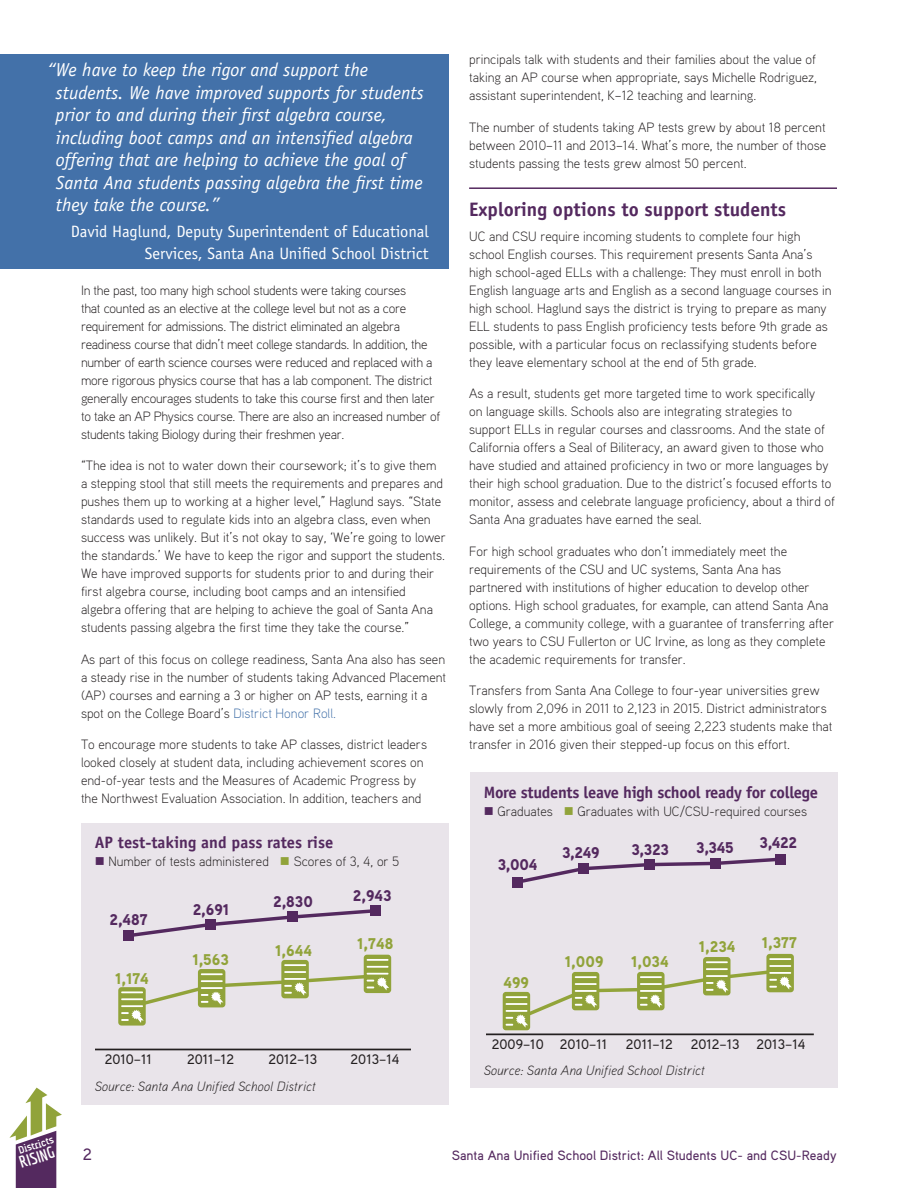
<style>
.page{position:relative;width:918px;height:1188px;background:#fff}
.page>*{position:absolute;margin:0;border:0;box-sizing:border-box;transform-origin:0 0}
.A_head{font:700 19.5px "Officina Sans Std";color:#54295f}
.pull_quote{font:italic 18.75px/22.5px "Officina Sans Std";color:#fff}
.pull_quote_source{font:16.5px/22.5px "Officina Sans Std";color:#fff;text-align:right}
.t1{font:700 16.5px "Officina Sans Std";letter-spacing:-.02em;color:#54295f}
.t2{font:700 16.5px "Officina Sans Std";color:#54295f}
.t3{font:500 16.5px "Aaux Pro";color:#54295f}
.t4{font:700 16.2px "Economica";color:#fff}
.t5{font:900 15.6px "Aaux Pro";letter-spacing:-.02em;color:#54295f}
.t6{font:900 15.6px "Aaux Pro";color:#91a33a}
.t7{font:500 13.8px "Aaux Pro";color:#231f20}
.body{font:300 13.5px/18px "Aaux Pro";color:#231f20}
.body-2{font:300 13.5px/18px "Aaux Pro";letter-spacing:-.02em;color:#231f20}
.body-3{font:italic 300 13.5px "Aaux Pro";color:#231f20}
.t8{font:500 13.5px "Aaux Pro";color:#54295f}
.t9{font:700 10.8px "A Udimat";color:#fff}
.s1{color:#4371a9}
.s2{color:#54295f}
.s3{color:#91a33a}
</style>
<div class="page">
<svg style="left:9px;top:1088px;width:53px;height:100px"></svg>
<hr style="left:469px;top:187px;width:368px;height:2px;background:#54295f">
<div style="left:470px;top:772px;width:368px;height:316px;background:#e9e4ea"></div>
<div style="left:81px;top:823px;width:368px;height:282px;background:#e9e4ea"></div>
<hr style="left:486px;top:1034px;width:328px;height:1px;background:#231f20">
<svg style="left:523px;top:856px;width:262px;height:27px"></svg>
<div style="left:513px;top:877px;width:10px;height:10px;background:#54295f"></div>
<div style="left:578px;top:863px;width:11px;height:11px;background:#54295f"></div>
<div style="left:644px;top:859px;width:11px;height:11px;background:#54295f"></div>
<div style="left:710px;top:858px;width:10px;height:11px;background:#54295f"></div>
<div style="left:776px;top:854px;width:10px;height:10px;background:#54295f"></div>
<svg style="left:503px;top:954px;width:291px;height:76px"></svg>
<hr style="left:95px;top:1049px;width:315px;height:1px;background:#231f20">
<svg style="left:124px;top:909px;width:246px;height:28px"></svg>
<div style="left:123px;top:931px;width:11px;height:10px;background:#54295f"></div>
<div style="left:205px;top:919px;width:11px;height:11px;background:#54295f"></div>
<div style="left:288px;top:912px;width:10px;height:10px;background:#54295f"></div>
<div style="left:370px;top:906px;width:10px;height:10px;background:#54295f"></div>
<svg style="left:118px;top:955px;width:273px;height:71px"></svg>
<div style="left:0;top:54px;width:449px;height:214px;background:#4371a9"></div>
<p class="pull_quote" style="left:56px;top:59px;width:369px;text-indent:-9px">“We have to keep the rigor and support the students. We have improved supports for students prior to and during their first algebra course, including boot camps and an intensified algebra offering that are helping to achieve the goal of Santa Ana students passing algebra the first time they take the course.”</p>
<p class="pull_quote_source" style="left:71px;top:220px;width:359px">David Haglund, Deputy Superintendent of Educational<br>Services, Santa Ana Unified School District</p>
<p class="body-2" style="left:81px;top:280px;width:361px">In the past, too many high school students were taking courses<br>that counted as an elective at the college level but not as a core requirement for admissions. The district eliminated an algebra readiness course that didn’t meet college standards. In addition, the number of earth science courses were reduced and replaced with a more rigorous physics course that has a lab component. The district generally encourages students to take this course first and then later to take an AP Physics course. There are also an increased number of students taking Biology during their freshmen year.</p>
<p class="body" style="left:81px;top:456px;width:366px">“The idea is not to water down their coursework; it’s to give them a stepping stool that still meets the requirements and prepares and pushes them up to working at a higher level,” Haglund says. “State standards used to regulate kids into an algebra class, even when success was unlikely. But it’s not okay to say, ‘We’re going to lower the standards.’ We have to keep the rigor and support the students.<br>We have improved supports for students prior to and during their first algebra course, including boot camps and an intensified algebra offering that are helping to achieve the goal of Santa Ana students passing algebra the first time they take the course.”</p>
<p class="body" style="left:81px;top:649px;width:367px">As part of this focus on college readiness, Santa Ana also has seen a steady rise in the number of students taking Advanced Placement (AP) courses and earning a 3 or higher on AP tests, earning it a spot on the College Board’s <span class="s1">District Honor Roll.</span></p>
<p class="body" style="left:81px;top:735px;width:348px">To encourage more students to take AP classes, district leaders looked closely at student data, including achievement scores on end-of-year tests and the Measures of Academic Progress by the Northwest Evaluation Association. In addition, teachers and</p>
<p class="t2" style="left:95px;top:833px;width:240px">AP test-taking and pass rates rise</p>
<p class="body" style="left:95px;top:852px;width:306px"><span class="s2">■</span> Number of tests administered <span class="s3">■</span> Scores of 3, 4, or 5</p>
<p class="t5" style="left:109px;top:910px;width:40px">2,487</p>
<p class="t6" style="left:115px;top:968px;width:35px">1,174</p>
<p class="t5" style="left:193px;top:900px;width:38px">2,691</p>
<p class="t6" style="left:192px;top:950px;width:38px">1,563</p>
<p class="t5" style="left:273px;top:891px;width:41px">2,830</p>
<p class="t5" style="left:353px;top:886px;width:40px">2,943</p>
<p class="t6" style="left:275px;top:940px;width:38px">1,644</p>
<p class="t6" style="left:357px;top:934px;width:38px">1,748</p>
<p class="t7" style="left:105px;top:1050px;width:49px">2010–11</p>
<p class="t7" style="left:187px;top:1050px;width:48px">2011–12</p>
<p class="t7" style="left:268px;top:1050px;width:50px">2012–13</p>
<p class="t7" style="left:351px;top:1050px;width:50px">2013–14</p>
<p class="body-3" style="left:95px;top:1078px;width:222px">Source: Santa Ana Unified School District</p>
<p class="body" style="left:469px;top:50px;width:349px;text-align:justify">principals talk with students and their families about the value of taking an AP course when appropriate, says Michelle Rodriguez, assistant superintendent, K–12 teaching and learning.</p>
<p class="body" style="left:469px;top:118px;width:359px;text-align:justify">The number of students taking AP tests grew by about 18 percent between 2010–11 and 2013–14. What’s more, the number of those students passing the tests grew almost 50 percent.</p>
<p class="A_head" style="left:469px;top:197px;width:319px">Exploring options to support students</p>
<p class="body" style="left:469px;top:227px;width:364px">UC and CSU require incoming students to complete four high school English courses. This requirement presents Santa Ana’s high school-aged ELLs with a challenge: They must enroll in both English language arts and English as a second language courses in high school. Haglund says the district is trying to prepare as many ELL students to pass English proficiency tests before 9th grade as possible, with a particular focus on reclassifying students before they leave elementary school at the end of 5th grade.</p>
<p class="body" style="left:469px;top:384px;width:367px">As a result, students get more targeted time to work specifically<br>on language skills. Schools also are integrating strategies to support ELLs in regular courses and classrooms. And the state of California offers a Seal of Biliteracy, an award given to those who have studied and attained proficiency in two or more languages by their high school graduation. Due to the district’s focused efforts to monitor, assess and celebrate language proficiency, about a third of Santa Ana graduates have earned the seal.</p>
<p class="body" style="left:469px;top:542px;width:366px">For high school graduates who don’t immediately meet the requirements of the CSU and UC systems, Santa Ana has partnered with institutions of higher education to develop other options. High school graduates, for example, can attend Santa Ana College, a community college, with a guarantee of transferring after two years to CSU Fullerton or UC Irvine, as long as they complete the academic requirements for transfer.</p>
<p class="body" style="left:469px;top:681px;width:365px">Transfers from Santa Ana College to four-year universities grew slowly from 2,096 in 2011 to 2,123 in 2015. District administrators have set a more ambitious goal of seeing 2,223 students make that transfer in 2016 given their stepped-up focus on this effort.</p>
<p class="t1" style="left:484px;top:782px;width:336px">More students leave high school ready for college</p>
<p class="body" style="left:484px;top:802px;width:325px"><span class="s2">■</span> Graduates <span class="s3">■</span> Graduates with UC/CSU-required courses</p>
<p class="t5" style="left:498px;top:855px;width:41px">3,004</p>
<p class="t6" style="left:503px;top:972px;width:27px">499</p>
<p class="t5" style="left:562px;top:843px;width:39px">3,249</p>
<p class="t5" style="left:631px;top:840px;width:39px">3,323</p>
<p class="t5" style="left:696px;top:837px;width:39px">3,345</p>
<p class="t5" style="left:759px;top:833px;width:39px">3,422</p>
<p class="t6" style="left:565px;top:952px;width:40px">1,009</p>
<p class="t6" style="left:631px;top:952px;width:39px">1,034</p>
<p class="t6" style="left:699px;top:937px;width:38px">1,234</p>
<p class="t6" style="left:762px;top:933px;width:37px">1,377</p>
<p class="t7" style="left:492px;top:1035px;width:117px">2009–10 2010–11</p>
<p class="t7" style="left:626px;top:1035px;width:48px">2011–12</p>
<p class="t7" style="left:691px;top:1035px;width:116px">2012–13 2013–14</p>
<p class="body-3" style="left:484px;top:1061px;width:222px">Source: Santa Ana Unified School District</p>
<p class="t9" style="left:17px;top:1145px;width:38px;rotate:-18deg">Districts</p>
<p class="t4" style="left:17px;top:1154px;width:38px;rotate:-18deg">RISING</p>
<p class="t3" style="left:83px;top:1144px;width:11px">2</p>
<p class="t8" style="left:452px;top:1147px;width:386px">Santa Ana Unified School District: All Students UC- and CSU-Ready</p>
</div>
